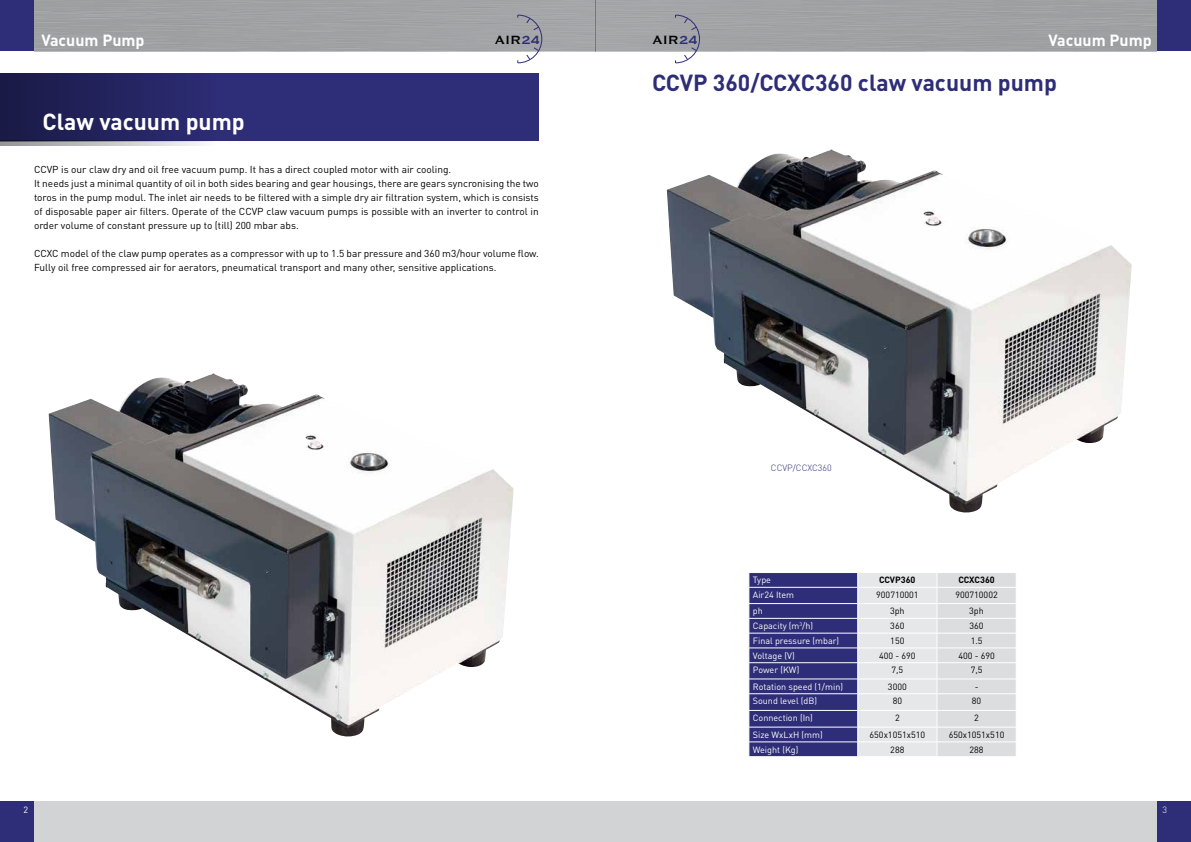
<style>
.page{position:relative;width:1191px;height:842px;background:#fff}
.page>*{position:absolute;margin:0;border:0;box-sizing:border-box;transform-origin:0 0}
.t1{font:700 23px "DIN Pro";color:#2e2d77}
.t2{font:700 23px "DIN Pro";color:#fff}
.t3{font:700 16px "DIN Pro";color:#fff}
.t4{font:15.5px "Copperplate";color:#000}
.t5{font:10px/14px "DIN Pro";color:#000}
.t6{font:9px "DIN Pro";color:#fff}
.t7{font:9px "DIN Pro";color:#000}
.t8{font:700 9px "DIN Pro";color:#000}
.t9{font:300 9px "DIN Pro";color:#2e2d77}
.t10{font:300 9px "DIN Pro";color:#fff}
.s1{color:#2e2d77}
</style>
<div class="page">
<div style="left:595px;top:0;width:562px;height:51px;background:#a0a2a4"></div>
<svg style="left:517px;top:14px;width:25px;height:50px"></svg>
<svg style="left:675px;top:14px;width:25px;height:50px"></svg>
<div style="left:34px;top:801px;width:561px;height:41px;background:#d1d3d4"></div>
<div style="left:595px;top:801px;width:562px;height:41px;background:#d1d3d4"></div>
<div style="left:0;top:0;width:34px;height:51px;background:#2e2d77"></div>
<div style="left:0;top:801px;width:34px;height:41px;background:#2e2d77"></div>
<div style="left:1157px;top:801px;width:34px;height:41px;background:#2e2d77"></div>
<div style="left:1157px;top:0;width:34px;height:51px;background:#2e2d77"></div>
<img style="left:49px;top:373px;width:464px;height:364px">
<svg style="left:0;top:74px;width:539px;height:67px;background:#29286c"></svg>
<svg style="left:0;top:141px;width:210px;height:5px"></svg>
<svg style="left:748px;top:572px;width:268px;height:185px;background:#a0a0bc"></svg>
<hr style="left:748px;top:756px;width:109px;height:1px;background:#fff">
<img style="left:666px;top:149px;width:465px;height:364px">
<h2 class="t3" style="left:41px;top:29px;width:105px">Vacuum Pump</h2>
<h3 class="t4" style="left:495px;top:29px;width:47px">AIR<span class="s1">24</span></h3>
<h3 class="t4" style="left:652px;top:29px;width:47px">AIR<span class="s1">24</span></h3>
<h2 class="t3" style="left:1048px;top:29px;width:105px">Vacuum Pump</h2>
<h1 class="t2" style="left:43px;top:106px;width:204px">Claw vacuum pump</h1>
<p class="t5" style="left:34px;top:162px;width:506px">CCVP is our claw dry and oil free vacuum pump. It has a direct coupled motor with air cooling.<br>It needs just a minimal quantity of oil in both sides bearing and gear housings, there are gears syncronising the two toros in the pump modul. The inlet air needs to be filtered with a simple dry air filtration system, which is consists of disposable paper air filters. Operate of the CCVP claw vacuum pumps is possible with an inverter to control in order volume of constant pressure up to (till) 200 mbar abs.</p>
<p class="t5" style="left:34px;top:246px;width:506px">CCXC model of the claw pump operates as a compressor with up to 1.5 bar pressure and 360 m3/hour volume flow.<br>Fully oil free compressed air for aerators, pneumatical transport and many other, sensitive applications.</p>
<h1 class="t1" style="left:652px;top:67px;width:406px">CCVP 360/CCXC360 claw vacuum pump</h1>
<p class="t9" style="left:771px;top:461px;width:62px">CCVP/CCXC360</p>
<p class="t6" style="left:753px;top:574px;width:20px">Type</p>
<p class="t8" style="left:879px;top:574px;width:38px">CCVP360</p>
<p class="t8" style="left:958px;top:574px;width:38px">CCXC360</p>
<p class="t6" style="left:753px;top:589px;width:43px">Air24 Item</p>
<p class="t7" style="left:876px;top:589px;width:44px">900710001</p>
<p class="t7" style="left:955px;top:589px;width:44px">900710002</p>
<p class="t6" style="left:753px;top:605px;width:11px">ph</p>
<p class="t7" style="left:890px;top:605px;width:16px">3ph</p>
<p class="t7" style="left:969px;top:605px;width:16px">3ph</p>
<p class="t6" style="left:753px;top:620px;width:62px">Capacity (m<sup>3</sup>/h)</p>
<p class="t7" style="left:890px;top:620px;width:16px">360</p>
<p class="t7" style="left:969px;top:620px;width:16px">360</p>
<p class="t6" style="left:753px;top:634px;width:88px">Final pressure (mbar)</p>
<p class="t7" style="left:890px;top:634px;width:16px">150</p>
<p class="t7" style="left:970px;top:634px;width:13px">1.5</p>
<p class="t6" style="left:753px;top:649px;width:43px">Voltage (V)</p>
<p class="t7" style="left:879px;top:649px;width:38px">400 - 690</p>
<p class="t7" style="left:958px;top:649px;width:38px">400 - 690</p>
<p class="t6" style="left:753px;top:664px;width:48px">Power (KW)</p>
<p class="t7" style="left:891px;top:664px;width:13px">7,5</p>
<p class="t7" style="left:970px;top:664px;width:13px">7,5</p>
<p class="t6" style="left:753px;top:680px;width:92px">Rotation speed (1/min)</p>
<p class="t7" style="left:888px;top:680px;width:20px">3000</p>
<p class="t7" style="left:974px;top:680px;width:5px">-</p>
<p class="t6" style="left:753px;top:695px;width:66px">Sound level (dB)</p>
<p class="t7" style="left:892px;top:695px;width:11px">80</p>
<p class="t7" style="left:972px;top:695px;width:11px">80</p>
<p class="t6" style="left:753px;top:712px;width:62px">Connection (In)</p>
<p class="t7" style="left:895px;top:712px;width:6px">2</p>
<p class="t7" style="left:974px;top:712px;width:6px">2</p>
<p class="t6" style="left:753px;top:728px;width:71px">Size WxLxH (mm)</p>
<p class="t7" style="left:869px;top:728px;width:57px">650x1051x510</p>
<p class="t7" style="left:948px;top:728px;width:57px">650x1051x510</p>
<p class="t6" style="left:753px;top:743px;width:47px">Weight (Kg)</p>
<p class="t7" style="left:890px;top:743px;width:16px">288</p>
<p class="t7" style="left:969px;top:743px;width:16px">288</p>
<p class="t6" style="left:24px;top:804px;width:6px">2</p>
<p class="t10" style="left:1162px;top:804px;width:6px">3</p>
</div>
